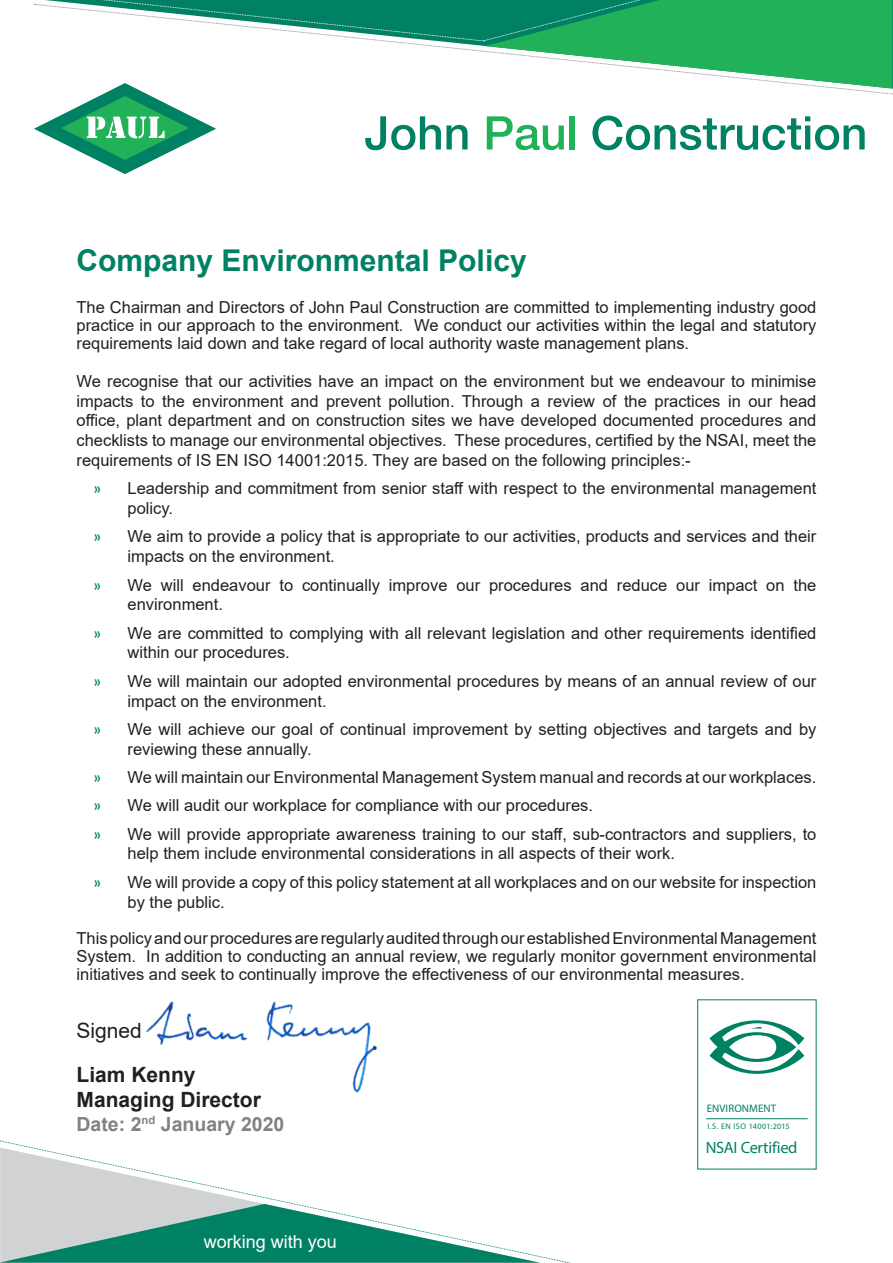
<style>
.page{position:relative;width:893px;height:1263px;background:#fff}
.page>*{position:absolute;margin:0;border:0;box-sizing:border-box;transform-origin:0 0}
.t1{font:700 30px "Arial";color:#008164}
.t2{font:700 21px "Arial";color:#231f20}
.t3{font:21px "Arial";color:#231f20}
.t4{font:700 19.5px "Arial";color:#808285}
.t5{font:18px "Arial";color:#fff}
.t6{font:16.5px/19.8px "Arial";color:#231f20}
.t7{font:16.35px "Priva Pro Two";letter-spacing:-.015em;color:#008164}
.t8{font:10.95px "Priva Pro One";letter-spacing:.01em;color:#008164}
.t9{font:8.1px "Priva Pro One";letter-spacing:.04em;color:#008164}
.s1{font-family:"Univers LT Std";font-stretch:condensed;color:#008164}
.s2{font-family:"Priva Pro Three"}
</style>
<div class="page">
<svg style="left:34px;top:0;width:859px;height:174px"></svg>
<svg style="left:0;top:1140px;width:571px;height:123px"></svg>
<img style="left:146px;top:1001px;width:231px;height:92px">
<svg style="left:709px;top:1020px;width:95px;height:54px"></svg>
<hr style="left:706px;top:1118px;width:102px;height:1px;background:#008164">
<p class="t1" style="left:77px;top:239px;width:452px">Company Environmental Policy</p>
<p class="t6" style="left:77px;top:298px;width:741px;line-height:18px;text-align:justify">The Chairman and Directors of John Paul Construction are committed to implementing industry good practice in our approach to the environment. We conduct our activities within the legal and statutory requirements laid down and take regard of local authority waste management plans.</p>
<p class="t6" style="left:77px;top:371px;width:741px;text-align:justify">We recognise that our activities have an impact on the environment but we endeavour to minimise impacts to the environment and prevent pollution. Through a review of the practices in our head office, plant department and on construction sites we have developed documented procedures and checklists to manage our environmental objectives. These procedures, certified by the NSAI, meet the requirements of IS EN ISO 14001:2015. They are based on the following principles:-</p>
<p class="t6" style="left:128px;top:478px;width:690px;text-indent:-34px"><span class="s1">»</span> Leadership and commitment from senior staff with respect to the environmental management policy.</p>
<p class="t6" style="left:128px;top:527px;width:690px;text-indent:-34px"><span class="s1">»</span> We aim to provide a policy that is appropriate to our activities, products and services and their impacts on the environment.</p>
<p class="t6" style="left:128px;top:575px;width:690px;text-indent:-34px"><span class="s1">»</span> We will endeavour to continually improve our procedures and reduce our impact on the environment.</p>
<p class="t6" style="left:128px;top:623px;width:690px;text-indent:-34px"><span class="s1">»</span> We are committed to complying with all relevant legislation and other requirements identified within our procedures.</p>
<p class="t6" style="left:128px;top:671px;width:690px;text-indent:-34px"><span class="s1">»</span> We will maintain our adopted environmental procedures by means of an annual review of our impact on the environment.</p>
<p class="t6" style="left:128px;top:719px;width:690px;text-indent:-34px"><span class="s1">»</span> We will achieve our goal of continual improvement by setting objectives and targets and by reviewing these annually.</p>
<p class="t6" style="left:94px;top:767px;width:724px"><span class="s1">»</span> We will maintain our Environmental Management System manual and records at our workplaces.</p>
<p class="t6" style="left:94px;top:795px;width:501px"><span class="s1">»</span> We will audit our workplace for compliance with our procedures.</p>
<p class="t6" style="left:128px;top:824px;width:690px;text-indent:-34px"><span class="s1">»</span> We will provide appropriate awareness training to our staff, sub-contractors and suppliers, to help them include environmental considerations in all aspects of their work.</p>
<p class="t6" style="left:128px;top:872px;width:690px;text-indent:-34px"><span class="s1">»</span> We will provide a copy of this policy statement at all workplaces and on our website for inspection by the public.</p>
<p class="t6" style="left:77px;top:929px;width:741px;line-height:18px;text-align:justify">This policy and our procedures are regularly audited through our established Environmental Management System. In addition to conducting an annual review, we regularly monitor government environmental initiatives and seek to continually improve the effectiveness of our environmental measures.</p>
<p class="t3" style="left:77px;top:1016px;width:67px">Signed</p>
<p class="t2" style="left:77px;top:1060px;width:121px">Liam Kenny</p>
<p class="t2" style="left:77px;top:1085px;width:186px">Managing Director</p>
<p class="t4" style="left:77px;top:1110px;width:209px">Date: 2<sup>nd</sup> January 2020</p>
<p class="t5" style="left:204px;top:1229px;width:135px">working with you</p>
<p class="t8" style="left:707px;top:1101px;width:71px">ENVIRONMENT</p>
<p class="t7" style="left:706px;top:1137px;width:93px"><span class="s2">NSAI</span> Certified</p>
<p class="t9" style="left:707px;top:1122px;width:84px">I.S. EN ISO 14001:2015</p>
</div>
